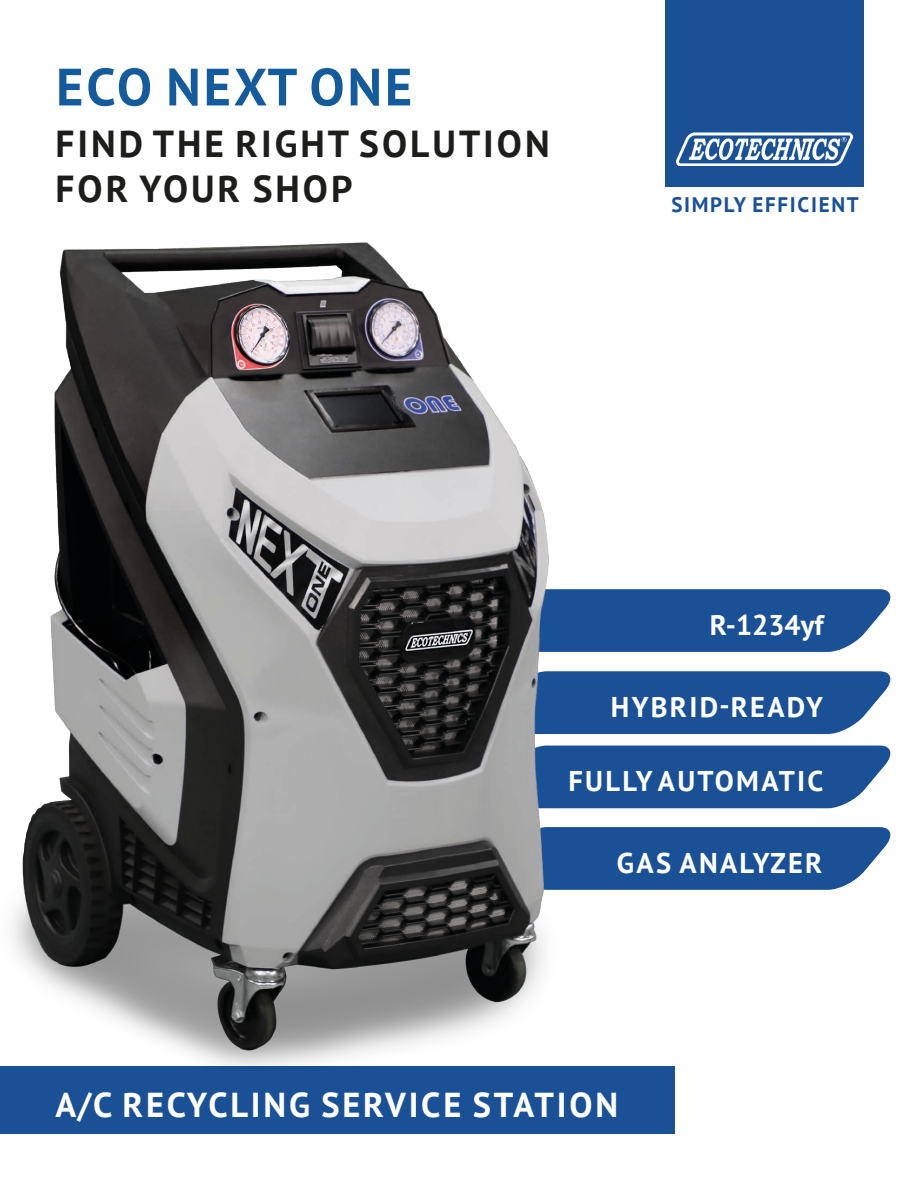
<style>
.page{position:relative;width:918px;height:1188px;background:#fff}
.page>*{position:absolute;margin:0;border:0;box-sizing:border-box;transform-origin:0 0}
.t1{font:700 52.5px "PT Sans";letter-spacing:.055em;color:#145b9e}
.t2{font:700 37.5px/45px "PT Sans";letter-spacing:.08em;color:#1d1d1b}
.t3{font:700 34.5px "PT Sans";letter-spacing:.08em;color:#fff}
.t4{font:700 28.5px "PT Sans";letter-spacing:.08em;color:#fff}
.t5{font:700 21px "PT Sans";letter-spacing:.08em;color:#1a5096}
</style>
<div class="page">
<svg style="left:574px;top:589px;width:317px;height:63px;background:#285b9c"></svg>
<svg style="left:574px;top:671px;width:317px;height:63px;background:#285b9c"></svg>
<div style="left:574px;top:746px;width:317px;height:62px;background:#1a5096"></div>
<svg style="left:574px;top:827px;width:317px;height:63px;background:#285b9c"></svg>
<div style="left:0;top:1066px;width:675px;height:68px;background:#1a5096"></div>
<img style="left:12px;top:242px;width:562px;height:824px">
<div style="left:665px;top:0;width:199px;height:186px;background:#1a5096"></div>
<img style="left:677px;top:133px;width:175px;height:32px">
<p class="t1" style="left:56px;top:52px;width:358px">ECO NEXT ONE</p>
<p class="t2" style="left:55px;top:121px;width:496px">FIND THE RIGHT SOLUTION<br>FOR YOUR SHOP</p>
<p class="t5" style="left:671px;top:191px;width:189px">SIMPLY EFFICIENT</p>
<p class="t4" style="left:710px;top:606px;width:115px">R-1234yf</p>
<p class="t4" style="left:611px;top:688px;width:214px">HYBRID-READY</p>
<p class="t4" style="left:569px;top:763px;width:256px">FULLY AUTOMATIC</p>
<p class="t4" style="left:617px;top:844px;width:207px">GAS ANALYZER</p>
<p class="t3" style="left:55px;top:1082px;width:564px">A/C RECYCLING SERVICE STATION</p>
</div>
